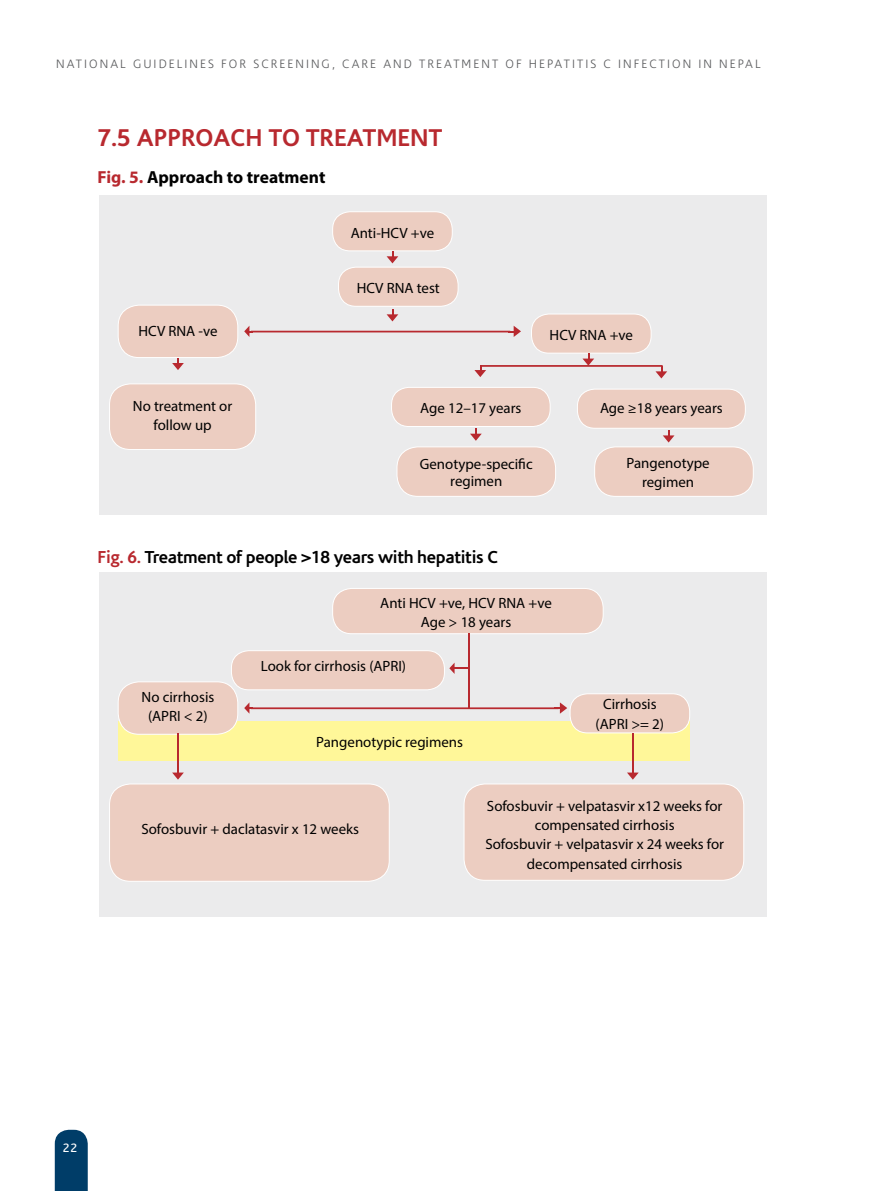
<style>
.page{position:relative;width:893px;height:1191px;background:#fff}
.page>*{position:absolute;margin:0;border:0;box-sizing:border-box;transform-origin:0 0}
.t1{font:700 24.5px "Corisande";color:#b8292f}
.t2{font:700 17.5px "Corisande";letter-spacing:-.02em;color:#000}
.t3{font:700 17.5px "Myriad Pro";color:#000}
.t4{font:14.88px/19.2px "Myriad Pro";color:#000;text-align:center}
.t5{font:300 12.25px "Corisande";letter-spacing:.17em;color:#58595b}
.t6{font:12.25px "Corisande";color:#fff}
.s1{color:#b8292f}
</style>
<div class="page">
<svg style="left:55px;top:1129px;width:33px;height:62px;background:#0e4870"></svg>
<div style="left:99px;top:195px;width:668px;height:319px;background:#ebebec"></div>
<div style="left:333px;top:212px;width:119px;height:39px;background:#eccdc1;border-radius:18px"></div>
<div style="left:332px;top:211px;width:121px;height:40px;border:1px solid #fff;border-radius:18px"></div>
<div style="left:338px;top:267px;width:120px;height:39px;background:#eccdc1;border-radius:18px"></div>
<div style="left:338px;top:267px;width:121px;height:40px;border:1px solid #fff;border-radius:18px"></div>
<div style="left:392px;top:387px;width:158px;height:39px;background:#eccdc1;border-radius:18px"></div>
<div style="left:391px;top:387px;width:160px;height:40px;border:1px solid #fff;border-radius:18px"></div>
<div style="left:595px;top:447px;width:158px;height:49px;background:#eccdc1;border-radius:21px"></div>
<div style="left:594px;top:446px;width:160px;height:51px;border:1px solid #fff;border-radius:21px"></div>
<div style="left:577px;top:389px;width:168px;height:39px;background:#eccdc1;border-radius:18px"></div>
<div style="left:577px;top:389px;width:169px;height:40px;border:1px solid #fff;border-radius:18px"></div>
<div style="left:110px;top:384px;width:146px;height:65px;background:#eccdc1;border-radius:21px"></div>
<div style="left:109px;top:383px;width:147px;height:67px;border:1px solid #fff;border-radius:21px"></div>
<div style="left:118px;top:305px;width:120px;height:52px;background:#eccdc1;border-radius:21px"></div>
<div style="left:118px;top:305px;width:120px;height:53px;border:1px solid #fff;border-radius:21px"></div>
<div style="left:531px;top:314px;width:120px;height:39px;background:#eccdc1;border-radius:18px"></div>
<div style="left:531px;top:313px;width:121px;height:40px;border:1px solid #fff;border-radius:18px"></div>
<div style="left:397px;top:447px;width:159px;height:49px;background:#eccdc1;border-radius:21px"></div>
<div style="left:397px;top:446px;width:159px;height:51px;border:1px solid #fff;border-radius:21px"></div>
<hr style="left:251px;top:331px;width:259px;height:1px;background:#b8292f">
<svg style="left:244px;top:326px;width:9px;height:11px"></svg>
<hr style="left:480px;top:365px;width:183px;height:2px;background:#b8292f">
<svg style="left:508px;top:326px;width:13px;height:11px"></svg>
<svg style="left:387px;top:251px;width:11px;height:12px"></svg>
<svg style="left:387px;top:309px;width:11px;height:12px"></svg>
<svg style="left:474px;top:366px;width:12px;height:11px"></svg>
<svg style="left:655px;top:366px;width:12px;height:12px"></svg>
<svg style="left:663px;top:430px;width:11px;height:12px"></svg>
<svg style="left:470px;top:429px;width:12px;height:12px"></svg>
<svg style="left:582px;top:353px;width:12px;height:12px"></svg>
<svg style="left:172px;top:358px;width:12px;height:12px"></svg>
<div style="left:99px;top:572px;width:668px;height:344px;background:#ebebec"></div>
<div style="left:333px;top:588px;width:270px;height:46px;background:#eccdc1;border-radius:19px"></div>
<div style="left:332px;top:588px;width:272px;height:46px;border:1px solid #fff;border-radius:19px"></div>
<div style="left:231px;top:650px;width:213px;height:40px;background:#eccdc1;border-radius:18px"></div>
<div style="left:231px;top:650px;width:214px;height:40px;border:1px solid #fff;border-radius:18px"></div>
<div style="left:118px;top:721px;width:572px;height:39px;background:#fff799"></div>
<div style="left:110px;top:784px;width:279px;height:97px;background:#eccdc1;border-radius:21px"></div>
<div style="left:109px;top:783px;width:281px;height:98px;border:1px solid #fff;border-radius:21px"></div>
<div style="left:464px;top:784px;width:280px;height:96px;background:#eccdc1;border-radius:21px"></div>
<div style="left:464px;top:783px;width:280px;height:97px;border:1px solid #fff;border-radius:21px"></div>
<div style="left:118px;top:682px;width:120px;height:52px;background:#eccdc1;border-radius:21px"></div>
<div style="left:118px;top:681px;width:120px;height:53px;border:1px solid #fff;border-radius:21px"></div>
<div style="left:570px;top:694px;width:120px;height:39px;background:#eccdc1;border-radius:18px"></div>
<div style="left:570px;top:693px;width:120px;height:40px;border:1px solid #fff;border-radius:18px"></div>
<hr style="left:251px;top:707px;width:308px;height:2px;background:#b8292f">
<svg style="left:244px;top:702px;width:9px;height:11px"></svg>
<svg style="left:449px;top:662px;width:19px;height:12px"></svg>
<svg style="left:555px;top:702px;width:12px;height:11px"></svg>
<hr style="left:468px;top:633px;width:2px;height:75px;background:#b8292f">
<svg style="left:172px;top:772px;width:12px;height:7px"></svg>
<hr style="left:177px;top:733px;width:2px;height:41px;background:#b8292f">
<svg style="left:627px;top:772px;width:12px;height:7px"></svg>
<hr style="left:632px;top:733px;width:2px;height:41px;background:#b8292f">
<p class="t5" style="left:56px;top:58px;width:706px">NATIONAL GUIDELIN ES FOR SCREEN ING , CARE AN D TREATMENT OF HEPATITIS C IN FECTION IN NEPAL</p>
<h1 class="t1" style="left:98px;top:123px;width:133px">7.5 App roach</h1>
<h1 class="t1" style="left:269px;top:123px;width:158px">to treatment</h1>
<p class="t3" style="left:98px;top:166px;width:229px"><span class="s1">Fig. 5.</span> Approach to treatment</p>
<p class="t4" style="left:351px;top:223px;width:85px">Anti-HCV +ve</p>
<p class="t4" style="left:357px;top:278px;width:85px">HCV RNA test</p>
<p class="t4" style="left:138px;top:321px;width:80px">HCV RNA -ve</p>
<p class="t4" style="left:550px;top:325px;width:85px">HCV RNA +ve</p>
<p class="t4" style="left:133px;top:396px;width:101px">No treatment or follow up</p>
<p class="t4" style="left:420px;top:398px;width:103px">Age 12–17 years</p>
<p class="t4" style="left:600px;top:398px;width:124px">Age ≥18 years years</p>
<p class="t4" style="left:420px;top:454px;width:114px;line-height:17.5px">Genotype-specific regimen</p>
<p class="t4" style="left:627px;top:453px;width:85px">Pangenotype regimen</p>
<p class="t2" style="left:98px;top:547px;width:402px"><span class="s1">Fig. 6.</span> Treatment of people &gt;18 years with hepatitis C</p>
<p class="t4" style="left:380px;top:593px;width:173px">Anti HCV +ve, HCV RNA +ve<br>Age &gt; 18 years</p>
<p class="t4" style="left:261px;top:656px;width:147px">Look for cirrhosis (APRI)</p>
<p class="t4" style="left:142px;top:687px;width:74px">No cirrhosis (APRI &lt; 2)</p>
<p class="t4" style="left:596px;top:694px;width:70px">Cirrhosis (APRI &gt;= 2)</p>
<p class="t4" style="left:316px;top:732px;width:148px">Pangenotypic regimens</p>
<p class="t4" style="left:141px;top:819px;width:219px">Sofosbuvir + daclatasvir x 12 weeks</p>
<p class="t6" style="left:63px;top:1141px;width:16px">22</p>
<p class="t4" style="left:485px;top:796px;width:240px">Sofosbuvir + velpatasvir x12 weeks for compensated cirrhosis<br>Sofosbuvir + velpatasvir x 24 weeks for decompensated cirrhosis</p>
</div>
